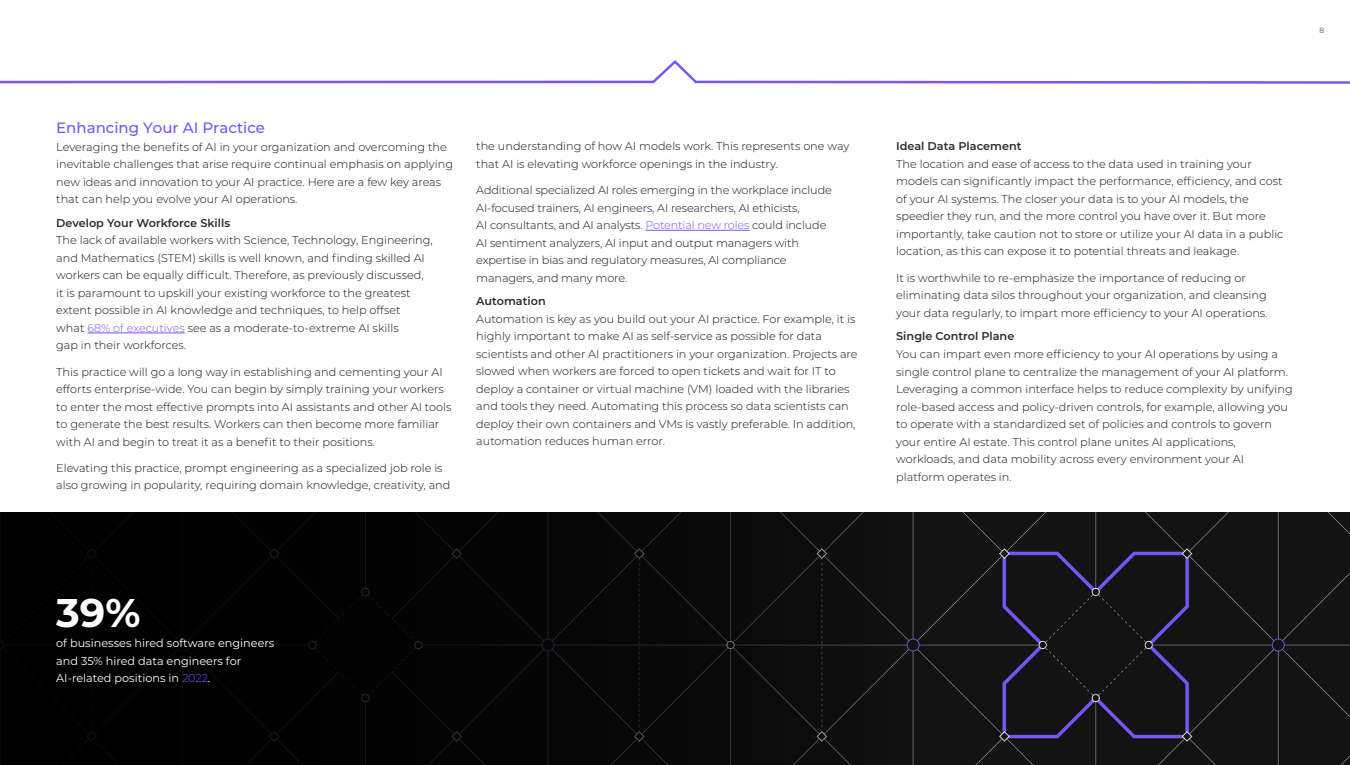
<style>
.page{position:relative;width:1350px;height:765px;background:#fff}
.page>*{position:absolute;margin:0;border:0;box-sizing:border-box;transform-origin:0 0}
.t1{font:700 40px "Montserrat";color:#fff}
.t2{font:500 15px "Montserrat";color:#7855fa}
.t3{font:300 11.25px/17.5px "Montserrat";color:#131313}
.t4{font:11.25px/17.5px "Montserrat";color:#fff}
.t5{font:600 11.25px "Montserrat";color:#2c2c2c}
.t6{font:300 7.5px "Montserrat";color:#131313}
.s1{color:#7855fa}
.s2{font-weight:300;color:#7855fa}
</style>
<div class="page">
<img style="left:913px;top:513px;width:437px;height:252px">
<div style="left:0;top:513px;width:913px;height:252px;background:#040404"></div>
<svg style="left:0;top:60px;width:1350px;height:24px"></svg>
<hr style="left:87px;top:333px;width:98px;height:1px;background:#7855fa">
<hr style="left:645px;top:230px;width:105px;height:1px;background:#7855fa">
<h2 class="t2" style="left:56px;top:117px;width:210px">Enhancing Your AI Practice</h2>
<p class="t3" style="left:56px;top:137px;width:398px">Leveraging the benefits of AI in your organization and overcoming the inevitable challenges that arise require continual emphasis on applying new ideas and innovation to your AI practice. Here are a few key areas that can help you evolve your AI operations.</p>
<p class="t5" style="left:56px;top:215px;width:175px">Develop Your Workforce Skills</p>
<p class="t3" style="left:56px;top:231px;width:378px">The lack of available workers with Science, Technology, Engineering, and Mathematics (STEM) skills is well known, and finding skilled AI workers can be equally difficult. Therefore, as previously discussed, it is paramount to upskill your existing workforce to the greatest extent possible in AI knowledge and techniques, to help offset<br>what <span class="s1">68% of executives</span> see as a moderate-to-extreme AI skills<br>gap in their workforces.</p>
<p class="t3" style="left:56px;top:362px;width:397px">This practice will go a long way in establishing and cementing your AI efforts enterprise-wide. You can begin by simply training your workers to enter the most effective prompts into AI assistants and other AI tools to generate the best results. Workers can then become more familiar with AI and begin to treat it as a benefit to their positions.</p>
<p class="t3" style="left:56px;top:459px;width:396px">Elevating this practice, prompt engineering as a specialized job role is also growing in popularity, requiring domain knowledge, creativity, and</p>
<p class="t3" style="left:476px;top:137px;width:375px">the understanding of how AI models work. This represents one way that AI is elevating workforce openings in the industry.</p>
<p class="t3" style="left:476px;top:181px;width:357px">Additional specialized AI roles emerging in the workplace include AI-focused trainers, AI engineers, AI researchers, AI ethicists,<br>AI consultants, and AI analysts. <span class="s1">Potential new roles</span> could include AI sentiment analyzers, AI input and output managers with expertise in bias and regulatory measures, AI compliance managers, and many more.</p>
<p class="t5" style="left:476px;top:293px;width:71px">Automation</p>
<p class="t3" style="left:476px;top:310px;width:383px">Automation is key as you build out your AI practice. For example, it is highly important to make AI as self-service as possible for data scientists and other AI practitioners in your organization. Projects are slowed when workers are forced to open tickets and wait for IT to deploy a container or virtual machine (VM) loaded with the libraries and tools they need. Automating this process so data scientists can deploy their own containers and VMs is vastly preferable. In addition, automation reduces human error.</p>
<p class="t6" style="left:1320px;top:26px;width:6px">8</p>
<p class="t5" style="left:896px;top:138px;width:127px">Ideal Data Placement</p>
<p class="t3" style="left:896px;top:155px;width:389px">The location and ease of access to the data used in training your models can significantly impact the performance, efficiency, and cost of your AI systems. The closer your data is to your AI models, the speedier they run, and the more control you have over it. But more importantly, take caution not to store or utilize your AI data in a public location, as this can expose it to potential threats and leakage.</p>
<p class="t3" style="left:896px;top:269px;width:373px">It is worthwhile to re-emphasize the importance of reducing or eliminating data silos throughout your organization, and cleansing your data regularly, to impart more efficiency to your AI operations.</p>
<p class="t5" style="left:896px;top:329px;width:120px">Single Control Plane</p>
<p class="t3" style="left:896px;top:345px;width:398px">You can impart even more efficiency to your AI operations by using a single control plane to centralize the management of your AI platform.<br>Leveraging a common interface helps to reduce complexity by unifying role-based access and policy-driven controls, for example, allowing you to operate with a standardized set of policies and controls to govern your entire AI estate. This control plane unites AI applications, workloads, and data mobility across every environment your AI platform operates in.</p>
<h1 class="t1" style="left:56px;top:584px;width:86px">39%</h1>
<p class="t4" style="left:56px;top:634px;width:220px">of businesses hired software engineers and 35% hired data engineers for<br>AI-related positions in <span class="s2">2022</span>.</p>
</div>
